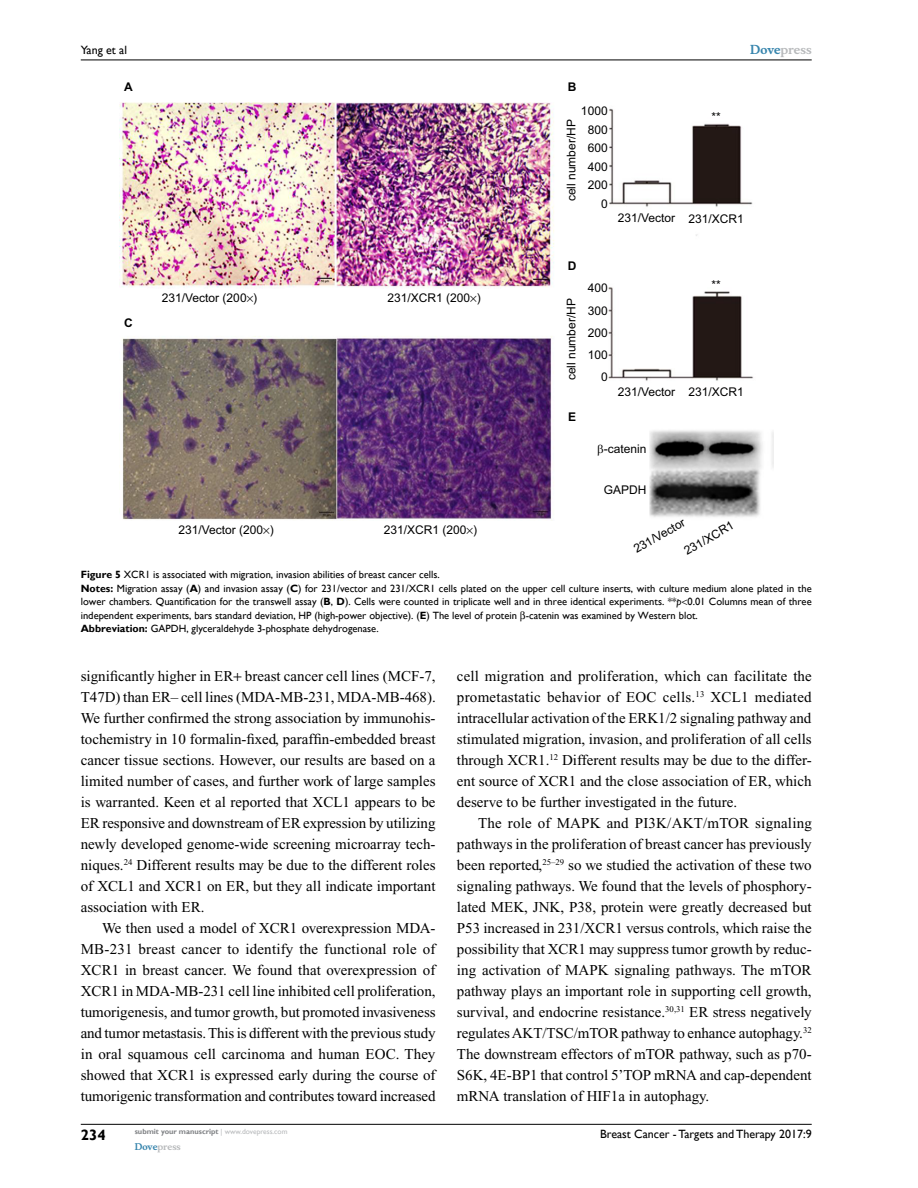
<style>
.page{position:relative;width:918px;height:1188px;background:#fff}
.page>*{position:absolute;margin:0;border:0;box-sizing:border-box;transform-origin:0 0}
.t1{font:15px/21px "Times New Roman";color:#000;text-align:justify}
.t2{font:700 15px "Gill Sans";color:#000}
.t3{font:12px "Arial";color:#000}
.t4{font:12px "Gill Sans";color:#000}
.t5{font:700 12px "Musee";color:#b8babc}
.t6{font:700 12px "Arial";color:#000}
.t7{font:10.5px/13.5px "Gill Sans";color:#000}
.t8{font:700 9px "Musee";color:#b8babc}
.t9{font:700 7.5px "Gill Sans";color:#808285}
.s1{color:#3785ad}
.s2{font-weight:700}
.s3{font-style:italic}
.s4{font-weight:400;color:#b8babc}
</style>
<div class="page">
<hr style="left:81px;top:1124px;width:731px;height:1px;background:#000">
<hr style="left:81px;top:60px;width:731px;height:1px;background:#000">
<img style="left:119px;top:102px;width:654px;height:419px">
<svg style="left:247px;top:295px;width:6px;height:7px"></svg>
<svg style="left:470px;top:295px;width:7px;height:7px"></svg>
<svg style="left:598px;top:445px;width:5px;height:10px"></svg>
<p class="t4" style="left:81px;top:43px;width:48px">Yang et al</p>
<p class="t6" style="left:124px;top:78px;width:10px">A</p>
<p class="t6" style="left:568px;top:78px;width:10px">B</p>
<p class="t3" style="left:581px;top:103px;width:28px">1000</p>
<p class="t3" style="left:563px;top:201px;width:84px;rotate:-90deg">cell number/HP</p>
<p class="t3" style="left:588px;top:122px;width:22px">800</p>
<p class="t3" style="left:588px;top:140px;width:22px">600</p>
<p class="t3" style="left:588px;top:159px;width:22px">400</p>
<p class="t3" style="left:588px;top:177px;width:22px">200</p>
<p class="t3" style="left:601px;top:196px;width:8px">0</p>
<p class="t3" style="left:618px;top:210px;width:59px">231/Vector</p>
<p class="t3" style="left:711px;top:109px;width:11px">**</p>
<p class="t5" style="left:750px;top:43px;width:63px"><span class="s1">Dove</span>press</p>
<p class="t3" style="left:688px;top:211px;width:57px">231/XCR1</p>
<p class="t6" style="left:124px;top:314px;width:10px">C</p>
<p class="t3" style="left:162px;top:290px;width:97px">231/Vector (200 )</p>
<p class="t3" style="left:387px;top:290px;width:95px">231/XCR1 (200 )</p>
<p class="t3" style="left:178px;top:522px;width:97px">231/Vector (200 )</p>
<p class="t3" style="left:384px;top:522px;width:95px">231/XCR1 (200 )</p>
<p class="t6" style="left:568px;top:258px;width:10px">D</p>
<p class="t3" style="left:563px;top:380px;width:84px;rotate:-90deg">cell number/HP</p>
<p class="t6" style="left:568px;top:409px;width:10px">E</p>
<p class="t3" style="left:588px;top:280px;width:22px">400</p>
<p class="t3" style="left:588px;top:303px;width:22px">300</p>
<p class="t3" style="left:588px;top:325px;width:22px">200</p>
<p class="t3" style="left:588px;top:347px;width:22px">100</p>
<p class="t3" style="left:601px;top:369px;width:8px">0</p>
<p class="t3" style="left:618px;top:384px;width:59px">231/Vector</p>
<p class="t3" style="left:711px;top:277px;width:11px">**</p>
<p class="t3" style="left:688px;top:384px;width:57px">231/XCR1</p>
<p class="t3" style="left:604px;top:441px;width:44px">-catenin</p>
<p class="t3" style="left:604px;top:482px;width:44px">GAPDH</p>
<p class="t3" style="left:631px;top:543px;width:59px;rotate:-30deg">231/Vector</p>
<p class="t3" style="left:681px;top:545px;width:57px;rotate:-30deg">231/XCR1</p>
<p class="t7" style="left:81px;top:568px;width:732px"><span class="s2">Figure 5</span> XCR1 is associated with migration, invasion abilities of breast cancer cells.<br><span class="s2">Notes:</span> Migration assay (<span class="s2">A</span>) and invasion assay (<span class="s2">C</span>) for 231/vector and 231/XCR1 cells plated on the upper cell culture inserts, with culture medium alone plated in the lower chambers. Quantification for the transwell assay (<span class="s2">B</span>, <span class="s2">D</span>). Cells were counted in triplicate well and in three identical experiments. **<span class="s3">p</span> 0.01 Columns mean of three independent experiments, bars standard deviation, HP (high-power objective). (<span class="s2">E</span>) The level of protein -catenin was examined by Western blot.<br><span class="s2">Abbreviation:</span> GAPDH, glyceraldehyde 3-phosphate dehydrogenase.</p>
<p class="t1" style="left:81px;top:665px;width:356px">significantly higher in ER breast cancer cell lines (MCF-7, T47D) than ER– cell lines (MDA-MB-231, MDA-MB-468).<br>We further confirmed the strong association by immunohis&shy;tochemistry in 10 formalin-fixed, paraffin-embedded breast cancer tissue sections. However, our results are based on a limited number of cases, and further work of large samples is warranted. Keen et al reported that XCL1 appears to be ER responsive and downstream of ER expression by utilizing newly developed genome-wide screening microarray tech&shy;niques.<sup>24</sup> Different results may be due to the different roles of XCL1 and XCR1 on ER, but they all indicate important association with ER.</p>
<p class="t1" style="left:81px;top:917px;width:356px;text-indent:21px">We then used a model of XCR1 overexpression MDA-MB-231 breast cancer to identify the functional role of XCR1 in breast cancer. We found that overexpression of XCR1 in MDA-MB-231 cell line inhibited cell proliferation, tumorigenesis, and tumor growth, but promoted invasiveness and tumor metastasis. This is different with the previous study in oral squamous cell carcinoma and human EOC. They showed that XCR1 is expressed early during the course of tumorigenic transformation and contributes toward increased</p>
<p class="t1" style="left:457px;top:665px;width:357px">cell migration and proliferation, which can facilitate the prometastatic behavior of EOC cells.<sup>13</sup> XCL1 mediated intracellular activation of the ERK1/2 signaling pathway and stimulated migration, invasion, and proliferation of all cells through XCR1.<sup>12</sup> Different results may be due to the differ&shy;ent source of XCR1 and the close association of ER, which deserve to be further investigated in the future.</p>
<p class="t1" style="left:457px;top:812px;width:357px;text-indent:21px">The role of MAPK and PI3K/AKT/mTOR signaling pathways in the proliferation of breast cancer has previously been reported,<sup>25–29</sup> so we studied the activation of these two signaling pathways. We found that the levels of phosphory&shy;lated MEK, JNK, P38, protein were greatly decreased but P53 increased in 231/XCR1 versus controls, which raise the possibility that XCR1 may suppress tumor growth by reduc&shy;ing activation of MAPK signaling pathways. The mTOR pathway plays an important role in supporting cell growth, survival, and endocrine resistance.<sup>30,31</sup> ER stress negatively regulates AKT/TSC/mTOR pathway to enhance autophagy.<sup>32<br></sup>The downstream effectors of mTOR pathway, such as p70- S6K, 4E-BP1 that control 5’TOP mRNA and cap-dependent mRNA translation of HIF1a in autophagy.</p>
<p class="t2" style="left:81px;top:1126px;width:26px">234</p>
<p class="t9" style="left:135px;top:1127px;width:154px">submit your manuscript <span class="s4">| www.dovepress.com</span></p>
<p class="t8" style="left:135px;top:1141px;width:48px"><span class="s1">Dove</span>press</p>
<p class="t4" style="left:600px;top:1127px;width:213px">Breast Cancer - Targets and Therapy 2017:9</p>
</div>
